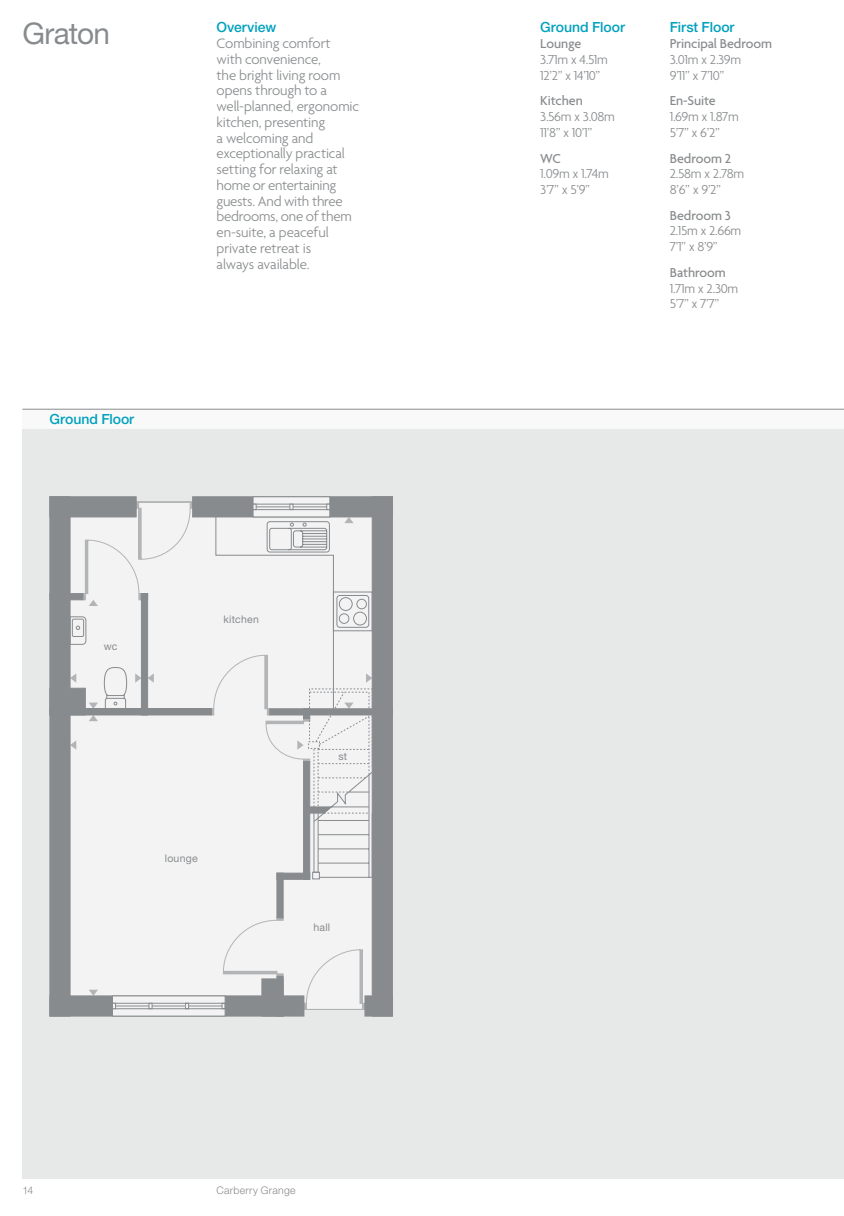
<style>
.page{position:relative;width:844px;height:1216px;background:#fff}
.page>*{position:absolute;margin:0;border:0;box-sizing:border-box;transform-origin:0 0}
.t1{font:29.75px "Helvetica Neue LT Std";letter-spacing:-.025em;color:#888b8d}
.t2{font:300 14.88px/15.8px "Agenda";letter-spacing:-.015em;color:#888b8d}
.t3{font:300 14px/15.8px "Agenda";letter-spacing:-.025em;color:#888b8d}
.t4{font:500 14px "Agenda";letter-spacing:-.005em;color:#888b8d}
.t5{font:500 14px "Helvetica Neue LT Std";letter-spacing:-.005em;color:#00a1be}
.t6{font:10.5px "Helvetica Neue";letter-spacing:.025em;color:#888b8d}
.t7{font:300 10.5px "Helvetica Neue LT Std";letter-spacing:.025em;color:#888b8d}
</style>
<div class="page">
<div style="left:22px;top:429px;width:821px;height:749px;background:#e7e8e8"></div>
<div style="left:22px;top:409px;width:821px;height:20px;background:#f9f9f9"></div>
<hr style="left:22px;top:409px;width:821px;height:1px;background:#888b8d">
<div style="left:70px;top:715px;width:302px;height:280px;background:#f3f3f4"></div>
<svg style="left:223px;top:917px;width:60px;height:59px"></svg>
<svg style="left:303px;top:949px;width:62px;height:60px"></svg>
<svg style="left:70px;top:496px;width:141px;height:212px"></svg>
<div style="left:312px;top:872px;width:7px;height:7px;border:1px solid #888b8d"></div>
<svg style="left:148px;top:673px;width:6px;height:9px"></svg>
<svg style="left:135px;top:673px;width:6px;height:9px"></svg>
<svg style="left:70px;top:673px;width:6px;height:9px"></svg>
<svg style="left:89px;top:702px;width:9px;height:6px"></svg>
<svg style="left:83px;top:501px;width:110px;height:105px"></svg>
<svg style="left:70px;top:740px;width:6px;height:9px"></svg>
<svg style="left:89px;top:989px;width:9px;height:6px"></svg>
<svg style="left:89px;top:715px;width:9px;height:6px"></svg>
<div style="left:50px;top:496px;width:20px;height:520px;background:#888b8d"></div>
<div style="left:372px;top:496px;width:20px;height:520px;background:#888b8d"></div>
<div style="left:192px;top:496px;width:200px;height:21px;background:#888b8d;border:1px solid #888b8d"></div>
<div style="left:50px;top:496px;width:86px;height:21px;background:#888b8d;border:1px solid #888b8d"></div>
<div style="left:50px;top:995px;width:254px;height:21px;background:#888b8d;border:1px solid #888b8d"></div>
<div style="left:364px;top:995px;width:28px;height:21px;background:#888b8d;border:1px solid #888b8d"></div>
<div style="left:50px;top:708px;width:161px;height:7px;background:#888b8d"></div>
<div style="left:50px;top:688px;width:35px;height:27px;background:#888b8d"></div>
<div style="left:50px;top:593px;width:33px;height:7px;background:#888b8d"></div>
<div style="left:141px;top:593px;width:7px;height:122px;background:#888b8d"></div>
<div style="left:276px;top:976px;width:7px;height:40px;background:#888b8d;border:1px solid #888b8d"></div>
<div style="left:261px;top:978px;width:22px;height:38px;background:#888b8d;border:1px solid #888b8d"></div>
<div style="left:276px;top:872px;width:7px;height:46px;background:#888b8d;border:1px solid #888b8d"></div>
<div style="left:276px;top:872px;width:34px;height:7px;background:#888b8d"></div>
<svg style="left:211px;top:496px;width:162px;height:381px"></svg>
<div style="left:112px;top:995px;width:113px;height:21px;background:#f3f3f4;border:1px solid #888b8d"></div>
<svg style="left:112px;top:1002px;width:113px;height:7px"></svg>
<hr style="left:115px;top:1005px;width:34px;height:1px;background:#888b8d">
<hr style="left:188px;top:1005px;width:34px;height:1px;background:#888b8d">
<h1 class="t1" style="left:22px;top:15px;width:89px">Graton</h1>
<p class="t5" style="left:50px;top:411px;width:86px">Ground Floor</p>
<p class="t5" style="left:216px;top:19px;width:61px">Overview</p>
<p class="t2" style="left:216px;top:36px;width:144px">Combining comfort with convenience,<br>the bright living room opens through to a well-planned, ergonomic kitchen, presenting<br>a welcoming and exceptionally practical setting for relaxing at home or entertaining guests. And with three bedrooms, one of them en-suite, a peaceful private retreat is<br>always available.</p>
<p class="t6" style="left:266px;top:66px;width:10px">st</p>
<p class="t6" style="left:305px;top:223px;width:41px">en-suite</p>
<p class="t6" style="left:104px;top:638px;width:15px">wc</p>
<p class="t6" style="left:223px;top:611px;width:37px">kitchen</p>
<p class="t6" style="left:165px;top:850px;width:34px">lounge</p>
<p class="t6" style="left:338px;top:749px;width:10px">st</p>
<p class="t6" style="left:313px;top:919px;width:18px">hall</p>
<p class="t7" style="left:22px;top:1183px;width:13px">14</p>
<p class="t7" style="left:216px;top:1183px;width:80px">Carberry Grange</p>
<p class="t5" style="left:540px;top:19px;width:86px">Ground Floor</p>
<p class="t4" style="left:540px;top:36px;width:42px">Lounge</p>
<p class="t3" style="left:540px;top:52px;width:69px">3.71m x 4.51m<br>12’2” x 14’10”</p>
<p class="t4" style="left:540px;top:93px;width:44px">Kitchen</p>
<p class="t3" style="left:540px;top:110px;width:76px">3.56m x 3.08m<br>11’8” x 10’1”</p>
<p class="t4" style="left:540px;top:150px;width:22px">WC</p>
<p class="t3" style="left:540px;top:167px;width:70px">1.09m x 1.74m<br>3’7” x 5’9”</p>
<p class="t5" style="left:669px;top:19px;width:66px">First Floor</p>
<p class="t4" style="left:669px;top:36px;width:104px">Principal Bedroom</p>
<p class="t3" style="left:669px;top:52px;width:73px">3.01m x 2.39m<br>9’11” x 7’10”</p>
<p class="t4" style="left:669px;top:93px;width:48px">En-Suite</p>
<p class="t3" style="left:669px;top:110px;width:71px">1.69m x 1.87m<br>5’7” x 6’2”</p>
<p class="t4" style="left:669px;top:150px;width:63px">Bedroom 2</p>
<p class="t3" style="left:669px;top:167px;width:76px">2.58m x 2.78m<br>8’6” x 9’2”</p>
<p class="t4" style="left:669px;top:208px;width:63px">Bedroom 3</p>
<p class="t3" style="left:669px;top:224px;width:73px">2.15m x 2.66m<br>7’1” x 8’9”</p>
<p class="t4" style="left:669px;top:265px;width:58px">Bathroom</p>
<p class="t3" style="left:669px;top:281px;width:70px">1.71m x 2.30m<br>5’7” x 7’7”</p>
</div>
